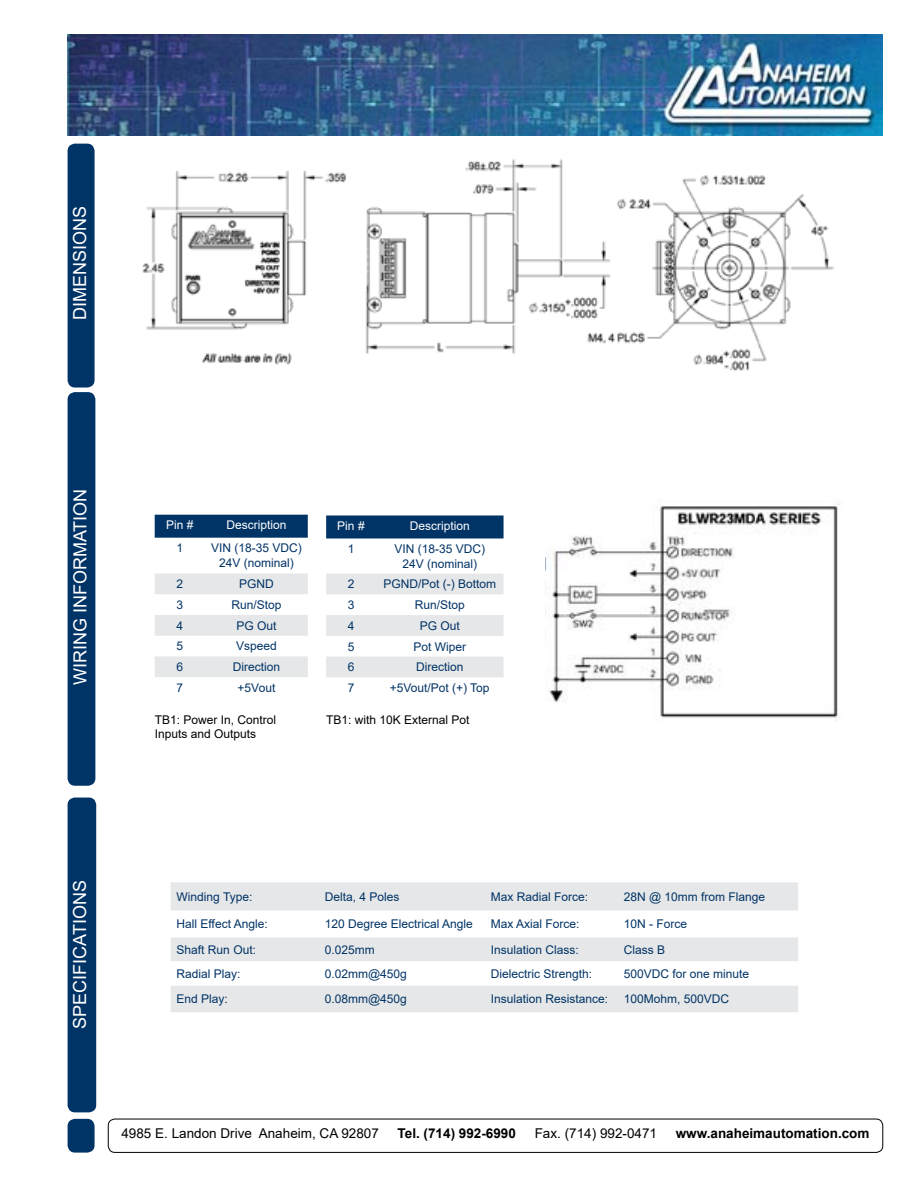
<style>
.page{position:relative;width:918px;height:1188px;background:#fff}
.page>*{position:absolute;margin:0;border:0;box-sizing:border-box;transform-origin:0 0}
.t1{font:18px "Arial";color:#fff}
.t2{font:13.5px "Arial";color:#000}
.t3{font:700 13.5px "Arial";color:#000}
.t4{font:12px/14.4px "Arial";color:#036;text-align:center}
.t5{font:12px/14.4px "Arial";color:#000}
.t6{font:12px "Arial";color:#fff}
</style>
<div class="page">
<img style="left:68px;top:35px;width:815px;height:101px">
<div style="left:68px;top:798px;width:27px;height:314px;background:#036;border-radius:7px"></div>
<div style="left:68px;top:798px;width:28px;height:314px;border:2px solid #036;border-radius:7px"></div>
<div style="left:68px;top:144px;width:26px;height:243px;background:#036;border-radius:7px"></div>
<div style="left:68px;top:144px;width:27px;height:244px;border:2px solid #036;border-radius:7px"></div>
<div style="left:68px;top:1120px;width:26px;height:32px;background:#036;border-radius:7px"></div>
<div style="left:68px;top:1119px;width:27px;height:34px;border:2px solid #036;border-radius:7px"></div>
<div style="left:108px;top:1119px;width:775px;height:34px;border:1px solid #000;border-radius:7px"></div>
<div style="left:68px;top:393px;width:27px;height:392px;background:#036;border-radius:7px"></div>
<div style="left:68px;top:392px;width:27px;height:394px;border:2px solid #036;border-radius:7px"></div>
<div style="left:155px;top:515px;width:153px;height:23px;background:#036"></div>
<svg style="left:155px;top:573px;width:153px;height:104px"></svg>
<div style="left:326px;top:515px;width:178px;height:23px;background:#036"></div>
<svg style="left:326px;top:574px;width:178px;height:103px"></svg>
<svg style="left:171px;top:882px;width:627px;height:130px;fill:#e6e7e8"></svg>
<img style="left:142px;top:159px;width:692px;height:212px">
<img style="left:546px;top:499px;width:294px;height:223px">
<h1 class="t1" style="left:67px;top:320px;width:116px;rotate:-90deg">DIMENSIONS</h1>
<h1 class="t1" style="left:68px;top:685px;width:198px;rotate:-90deg">WIRING INFORMATION</h1>
<p class="t6" style="left:166px;top:517px;width:29px">Pin #</p>
<p class="t6" style="left:226px;top:517px;width:62px">Description</p>
<p class="t4" style="left:177px;top:541px;width:8px">1</p>
<p class="t4" style="left:211px;top:541px;width:92px">VIN (18-35 VDC)<br>24V (nominal)</p>
<p class="t4" style="left:177px;top:577px;width:8px">2</p>
<p class="t4" style="left:239px;top:577px;width:36px">PGND</p>
<p class="t4" style="left:177px;top:597px;width:8px">3</p>
<p class="t4" style="left:231px;top:597px;width:52px">Run/Stop</p>
<p class="t4" style="left:177px;top:618px;width:8px">4</p>
<p class="t4" style="left:236px;top:618px;width:42px">PG Out</p>
<p class="t4" style="left:177px;top:639px;width:8px">5</p>
<p class="t4" style="left:236px;top:639px;width:42px">Vspeed</p>
<p class="t4" style="left:177px;top:660px;width:8px">6</p>
<p class="t4" style="left:233px;top:660px;width:49px">Direction</p>
<p class="t4" style="left:177px;top:680px;width:8px">7</p>
<p class="t4" style="left:238px;top:680px;width:39px">+5Vout</p>
<p class="t6" style="left:337px;top:518px;width:29px">Pin #</p>
<p class="t6" style="left:410px;top:518px;width:62px">Description</p>
<p class="t4" style="left:348px;top:542px;width:8px">1</p>
<p class="t4" style="left:394px;top:542px;width:92px">VIN (18-35 VDC)<br>24V (nominal)</p>
<p class="t4" style="left:348px;top:577px;width:8px">2</p>
<p class="t4" style="left:383px;top:577px;width:114px">PGND/Pot (-) Bottom</p>
<p class="t4" style="left:348px;top:598px;width:8px">3</p>
<p class="t4" style="left:415px;top:598px;width:52px">Run/Stop</p>
<p class="t4" style="left:348px;top:618px;width:8px">4</p>
<p class="t4" style="left:420px;top:618px;width:42px">PG Out</p>
<p class="t4" style="left:348px;top:639px;width:8px">5</p>
<p class="t4" style="left:413px;top:639px;width:54px">Pot Wiper</p>
<p class="t4" style="left:348px;top:660px;width:8px">6</p>
<p class="t4" style="left:416px;top:660px;width:49px">Direction</p>
<p class="t4" style="left:348px;top:681px;width:8px">7</p>
<p class="t4" style="left:390px;top:681px;width:101px">+5Vout/Pot (+) Top</p>
<p class="t5" style="left:155px;top:713px;width:123px">TB1: Power In, Control<br>Inputs and Outputs</p>
<p class="t5" style="left:326px;top:713px;width:145px">TB1: with 10K External Pot</p>
<h1 class="t1" style="left:67px;top:1029px;width:150px;rotate:-90deg">SPECIFICATIONS</h1>
<p class="t4" style="left:177px;top:889px;width:77px">Winding Type:</p>
<p class="t4" style="left:325px;top:889px;width:76px">Delta, 4 Poles</p>
<p class="t4" style="left:491px;top:889px;width:99px">Max Radial Force:</p>
<p class="t4" style="left:624px;top:889px;width:143px">28N @ 10mm from Flange</p>
<p class="t4" style="left:177px;top:917px;width:93px">Hall Effect Angle:</p>
<p class="t4" style="left:325px;top:917px;width:150px">120 Degree Electrical Angle</p>
<p class="t4" style="left:491px;top:917px;width:90px">Max Axial Force:</p>
<p class="t4" style="left:624px;top:917px;width:65px">10N - Force</p>
<p class="t4" style="left:177px;top:942px;width:81px">Shaft Run Out:</p>
<p class="t4" style="left:325px;top:942px;width:52px">0.025mm</p>
<p class="t4" style="left:491px;top:942px;width:90px">Insulation Class:</p>
<p class="t4" style="left:624px;top:942px;width:43px">Class B</p>
<p class="t4" style="left:177px;top:966px;width:66px">Radial Play:</p>
<p class="t4" style="left:325px;top:966px;width:84px">0.02mm@450g</p>
<p class="t4" style="left:491px;top:966px;width:103px">Dielectric Strength:</p>
<p class="t4" style="left:624px;top:966px;width:127px">500VDC for one minute</p>
<p class="t4" style="left:177px;top:992px;width:53px">End Play:</p>
<p class="t4" style="left:325px;top:992px;width:84px">0.08mm@450g</p>
<p class="t4" style="left:491px;top:992px;width:119px">Insulation Resistance:</p>
<p class="t4" style="left:624px;top:992px;width:107px">100Mohm, 500VDC</p>
<p class="t2" style="left:121px;top:1124px;width:259px">4985 E. Landon Drive Anaheim, CA 92807</p>
<p class="t3" style="left:398px;top:1124px;width:120px">Tel. (714) 992-6990</p>
<p class="t2" style="left:535px;top:1124px;width:124px">Fax. (714) 992-0471</p>
<p class="t3" style="left:676px;top:1124px;width:195px">www.anaheimautomation.com</p>
</div>
